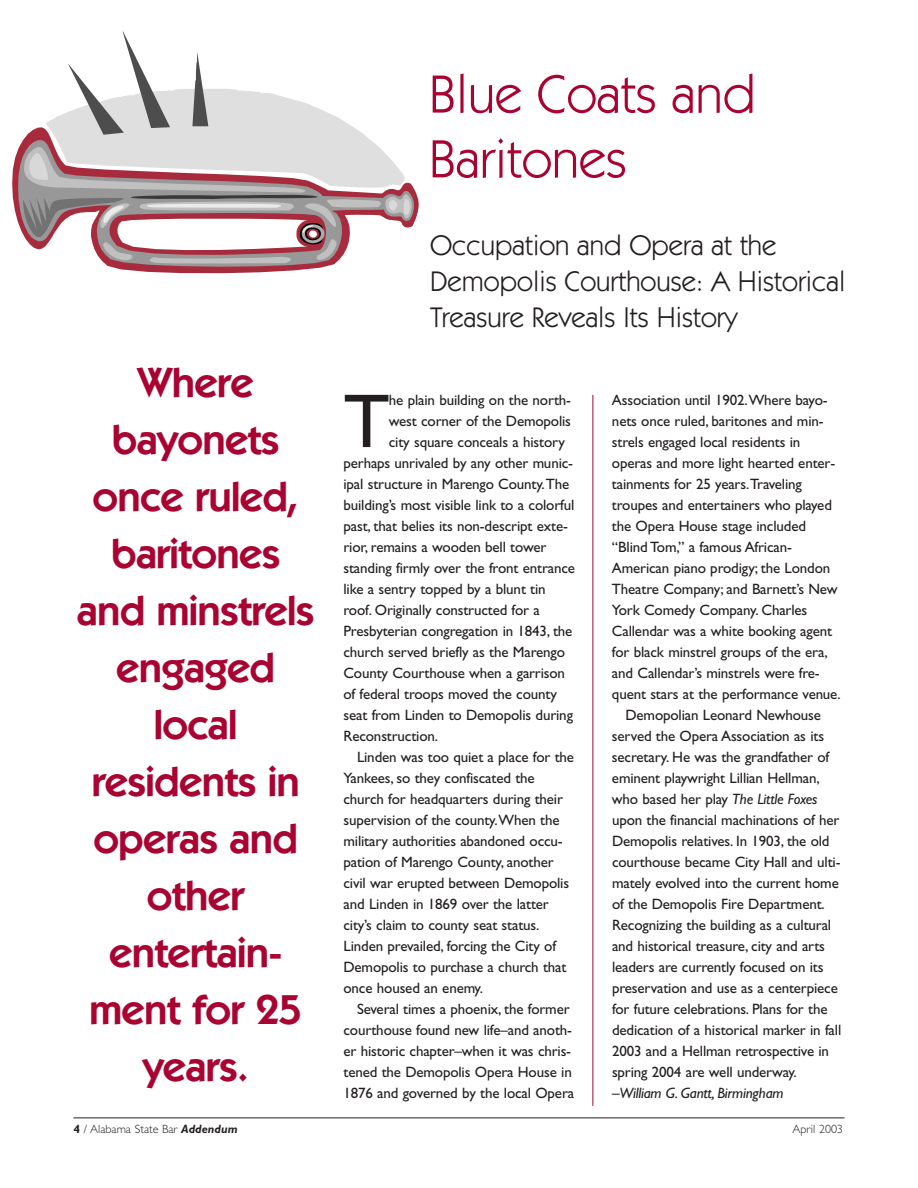
<style>
.page{position:relative;width:918px;height:1188px;background:#fff}
.page>*{position:absolute;margin:0;border:0;box-sizing:border-box;transform-origin:0 0}
.t1{font:76.5px "Gill Sans";color:#231f20}
.t2{font:54px/64.8px "Itc Kabel";color:#a90332}
.t3{font:600 42px/57px "Itc Kabel";letter-spacing:-.015em;color:#a90332;text-align:center}
.t4{font:28.5px/36px "Itc Kabel";color:#231f20}
.t5{font:15px "Gill Sans";letter-spacing:-.01em;color:#231f20}
.t6{font:italic 15px "Gill Sans";letter-spacing:-.01em;color:#231f20}
.t7{font:300 12px "Gill Sans";color:#231f20}
.s1{font-style:italic}
.s2{font-weight:700}
.s3{font-weight:700;font-style:italic}
</style>
<div class="page">
<hr style="left:74px;top:1118px;width:770px;height:1px;background:#231f20">
<hr style="left:593px;top:395px;width:1px;height:711px;background:#a90332">
<svg style="left:12px;top:155px;width:407px;height:118px"></svg>
<svg style="left:16px;top:150px;width:400px;height:120px"></svg>
<svg style="left:18px;top:140px;width:396px;height:127px"></svg>
<svg style="left:23px;top:30px;width:389px;height:234px"></svg>
<h2 class="t2" style="left:429px;top:66px;width:328px">Blue Coats and<br>Baritones</h2>
<h3 class="t3" style="left:77px;top:357px;width:239px">Where bayonets once ruled, baritones and minstrels engaged local residents in operas and other entertain&shy;ment for 25 years.</h3>
<h3 class="t4" style="left:430px;top:229px;width:417px">Occupation and Opera at the<br>Demopolis Courthouse: A Historical<br>Treasure Reveals Its History</h3>
<h1 class="t1" style="left:344px;top:394px;width:48px">T</h1>
<p class="t5" style="left:389px;top:395px;width:184px">he plain building on the north-</p>
<p class="t5" style="left:389px;top:416px;width:184px">west corner of the Demopolis</p>
<p class="t5" style="left:389px;top:437px;width:178px">city square conceals a history</p>
<p class="t5" style="left:344px;top:458px;width:231px">perhaps unrivaled by any other munic-</p>
<p class="t5" style="left:344px;top:479px;width:227px">ipal structure in Marengo County.The</p>
<p class="t5" style="left:344px;top:500px;width:232px">building’s most visible link to a colorful</p>
<p class="t5" style="left:344px;top:521px;width:226px">past, that belies its non-descript exte-</p>
<p class="t5" style="left:344px;top:542px;width:204px">rior, remains a wooden bell tower</p>
<p class="t5" style="left:344px;top:563px;width:233px">standing firmly over the front entrance</p>
<p class="t5" style="left:344px;top:584px;width:204px">like a sentry topped by a blunt tin</p>
<p class="t5" style="left:344px;top:605px;width:198px">roof. Originally constructed for a</p>
<p class="t5" style="left:344px;top:626px;width:230px">Presbyterian congregation in 1843, the</p>
<p class="t5" style="left:344px;top:647px;width:223px">church served briefly as the Marengo</p>
<p class="t5" style="left:344px;top:668px;width:223px">County Courthouse when a garrison</p>
<p class="t5" style="left:344px;top:689px;width:215px">of federal troops moved the county</p>
<p class="t5" style="left:344px;top:710px;width:231px">seat from Linden to Demopolis during</p>
<p class="t5" style="left:344px;top:731px;width:96px">Reconstruction.</p>
<p class="t5" style="left:357px;top:752px;width:219px">Linden was too quiet a place for the</p>
<p class="t5" style="left:344px;top:773px;width:193px">Yankees, so they confiscated the</p>
<p class="t5" style="left:344px;top:794px;width:221px">church for headquarters during their</p>
<p class="t5" style="left:344px;top:815px;width:218px">supervision of the county.When the</p>
<p class="t5" style="left:344px;top:836px;width:221px">military authorities abandoned occu-</p>
<p class="t5" style="left:344px;top:857px;width:212px">pation of Marengo County, another</p>
<p class="t5" style="left:344px;top:878px;width:227px">civil war erupted between Demopolis</p>
<p class="t5" style="left:344px;top:899px;width:207px">and Linden in 1869 over the latter</p>
<p class="t5" style="left:344px;top:920px;width:197px">city’s claim to county seat status.</p>
<p class="t5" style="left:344px;top:941px;width:214px">Linden prevailed, forcing the City of</p>
<p class="t5" style="left:344px;top:962px;width:224px">Demopolis to purchase a church that</p>
<p class="t5" style="left:344px;top:983px;width:141px">once housed an enemy.</p>
<p class="t5" style="left:357px;top:1004px;width:214px">Several times a phoenix, the former</p>
<p class="t5" style="left:344px;top:1025px;width:230px">courthouse found new life–and anoth-</p>
<p class="t5" style="left:343px;top:1046px;width:229px">er historic chapter–when it was chris-</p>
<p class="t5" style="left:343px;top:1067px;width:230px">tened the Demopolis Opera House in</p>
<p class="t5" style="left:343px;top:1088px;width:232px">1876 and governed by the local Opera</p>
<p class="t5" style="left:612px;top:395px;width:217px">Association until 1902.Where bayo-</p>
<p class="t5" style="left:612px;top:416px;width:213px">nets once ruled, baritones and min-</p>
<p class="t5" style="left:612px;top:437px;width:190px">strels engaged local residents in</p>
<p class="t5" style="left:612px;top:458px;width:225px">operas and more light hearted enter-</p>
<p class="t5" style="left:612px;top:479px;width:191px">tainments for 25 years.Traveling</p>
<p class="t5" style="left:612px;top:500px;width:222px">troupes and entertainers who played</p>
<p class="t5" style="left:612px;top:521px;width:196px">the Opera House stage included</p>
<p class="t5" style="left:612px;top:542px;width:181px">“Blind Tom,” a famous African-</p>
<p class="t5" style="left:612px;top:563px;width:220px">American piano prodigy; the London</p>
<p class="t5" style="left:612px;top:584px;width:227px">Theatre Company; and Barnett’s New</p>
<p class="t5" style="left:612px;top:605px;width:197px">York Comedy Company. Charles</p>
<p class="t5" style="left:612px;top:626px;width:222px">Callendar was a white booking agent</p>
<p class="t5" style="left:612px;top:647px;width:217px">for black minstrel groups of the era,</p>
<p class="t5" style="left:612px;top:668px;width:209px">and Callendar’s minstrels were fre-</p>
<p class="t5" style="left:612px;top:689px;width:230px">quent stars at the performance venue.</p>
<p class="t5" style="left:625px;top:710px;width:197px">Demopolian Leonard Newhouse</p>
<p class="t5" style="left:612px;top:731px;width:214px">served the Opera Association as its</p>
<p class="t5" style="left:612px;top:752px;width:219px">secretary. He was the grandfather of</p>
<p class="t5" style="left:612px;top:773px;width:209px">eminent playwright Lillian Hellman,</p>
<p class="t5" style="left:612px;top:794px;width:207px">who based her play <span class="s1">The Little Foxes</span></p>
<p class="t5" style="left:612px;top:815px;width:229px">upon the financial machinations of her</p>
<p class="t5" style="left:612px;top:836px;width:219px">Demopolis relatives. In 1903, the old</p>
<p class="t5" style="left:612px;top:857px;width:230px">courthouse became City Hall and ulti-</p>
<p class="t5" style="left:612px;top:878px;width:228px">mately evolved into the current home</p>
<p class="t5" style="left:612px;top:899px;width:214px">of the Demopolis Fire Department.</p>
<p class="t5" style="left:612px;top:920px;width:221px">Recognizing the building as a cultural</p>
<p class="t5" style="left:612px;top:941px;width:215px">and historical treasure, city and arts</p>
<p class="t5" style="left:612px;top:962px;width:213px">leaders are currently focused on its</p>
<p class="t5" style="left:612px;top:983px;width:227px">preservation and use as a centerpiece</p>
<p class="t5" style="left:612px;top:1004px;width:217px">for future celebrations. Plans for the</p>
<p class="t5" style="left:612px;top:1025px;width:231px">dedication of a historical marker in fall</p>
<p class="t5" style="left:612px;top:1046px;width:219px">2003 and a Hellman retrospective in</p>
<p class="t5" style="left:612px;top:1067px;width:186px">spring 2004 are well underway.</p>
<p class="t6" style="left:612px;top:1088px;width:173px">–William G. Gantt, Birmingham</p>
<p class="t7" style="left:74px;top:1125px;width:166px"><span class="s2">4</span> / Alabama State Bar <span class="s3">Addendum</span></p>
<p class="t7" style="left:792px;top:1125px;width:52px">April 2003</p>
</div>
